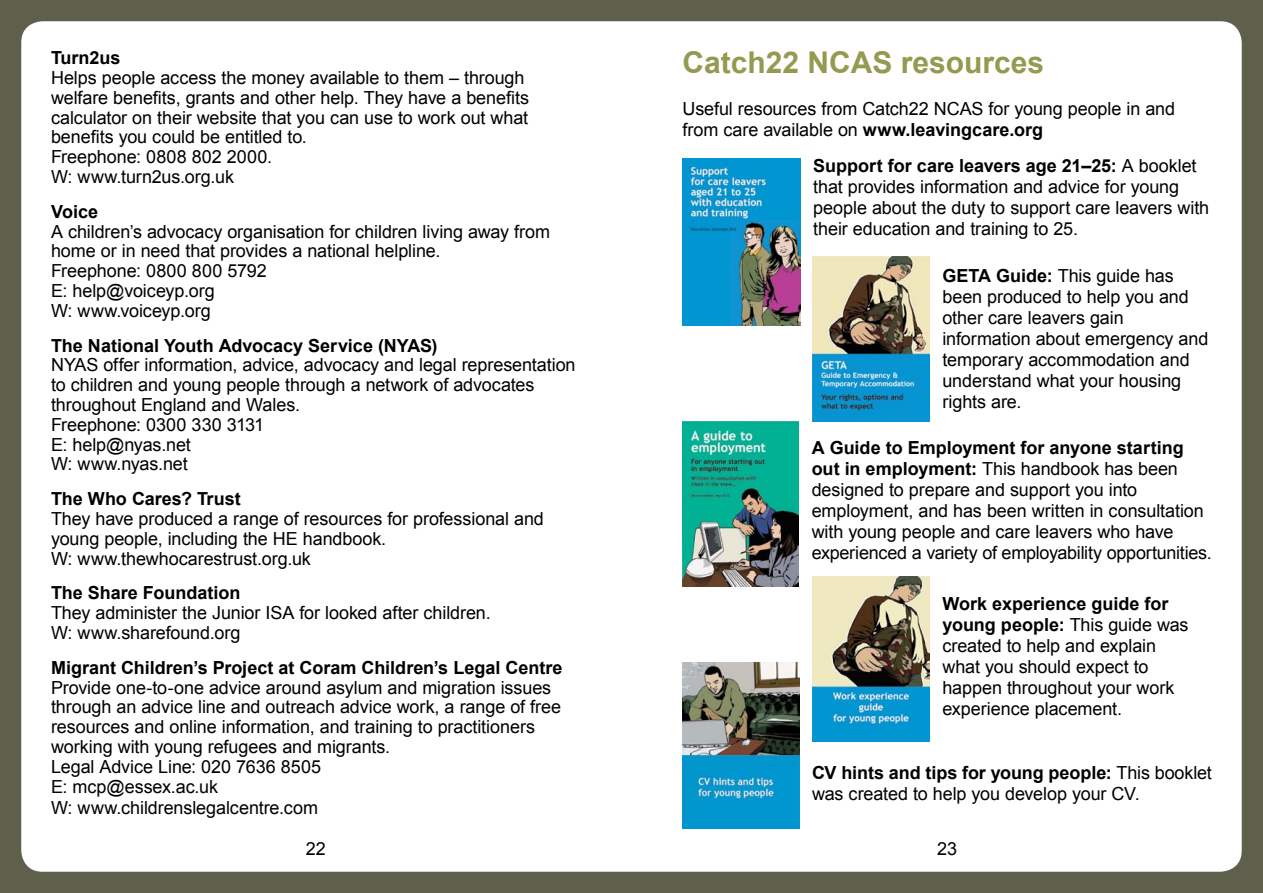
<style>
.page{position:relative;width:1263px;height:893px;background:#5f604b}
.page>*{position:absolute;margin:0;border:0;box-sizing:border-box;transform-origin:0 0}
.t1{font:700 30px "Arial";color:#949b50}
.t2{font:18px/21px "Arial";letter-spacing:-.005em;color:#000}
.t3{font:700 18px "Arial";color:#000}
.s1{font-weight:700}
</style>
<div class="page">
<div style="left:21px;top:21px;width:1221px;height:851px;background:#fff;border-radius:21px"></div>
<img style="left:682px;top:159px;width:118px;height:167px">
<img style="left:813px;top:256px;width:117px;height:165px">
<img style="left:813px;top:576px;width:117px;height:165px">
<img style="left:682px;top:422px;width:117px;height:164px">
<img style="left:682px;top:663px;width:117px;height:165px">
<h1 class="t1" style="left:682px;top:42px;width:363px">Catch22 NCAS resources</h1>
<p class="t2" style="left:682px;top:98px;width:494px">Useful resources from Catch22 NCAS for young people in and from care available on <span class="s1">www.leavingcare.org</span></p>
<p class="t2" style="left:813px;top:156px;width:397px"><span class="s1">Support for care leavers age 21–25:</span> A booklet that provides information and advice for young people about the duty to support care leavers with their education and training to 25.</p>
<p class="t2" style="left:942px;top:265px;width:267px"><span class="s1">GETA Guide:</span> This guide has been produced to help you and other care leavers gain information about emergency and temporary accommodation and understand what your housing rights are.</p>
<p class="t2" style="left:812px;top:438px;width:402px"><span class="s1">A Guide to Employment for anyone starting out in employment:</span> This handbook has been designed to prepare and support you into employment, and has been written in consultation with young people and care leavers who have experienced a variety of employability opportunities.</p>
<p class="t2" style="left:942px;top:593px;width:248px"><span class="s1">Work experience guide for young people:</span> This guide was created to help and explain what you should expect to happen throughout your work experience placement.</p>
<p class="t3" style="left:51px;top:46px;width:71px">Turn2us</p>
<p class="t2" style="left:51px;top:68px;width:479px;line-height:19.8px">Helps people access the money available to them – through welfare benefits, grants and other help. They have a benefits calculator on their website that you can use to work out what benefits you could be entitled to.<br>Freephone: 0808 802 2000.<br>W: www.turn2us.org.uk</p>
<p class="t3" style="left:51px;top:200px;width:49px">Voice</p>
<p class="t2" style="left:51px;top:222px;width:500px;line-height:19.8px">A children’s advocacy organisation for children living away from home or in need that provides a national helpline.<br>Freephone: 0800 800 5792<br>E: help@voiceyp.org<br>W: www.voiceyp.org</p>
<p class="t3" style="left:51px;top:333px;width:388px">The National Youth Advocacy Service (NYAS)</p>
<p class="t2" style="left:51px;top:355px;width:526px;line-height:19.8px">NYAS offer information, advice, advocacy and legal representation to children and young people through a network of advocates throughout England and Wales.<br>Freephone: 0300 330 3131<br>E: help@nyas.net<br>W: www.nyas.net</p>
<p class="t3" style="left:51px;top:487px;width:191px">The Who Cares? Trust</p>
<p class="t2" style="left:51px;top:509px;width:494px;line-height:19.8px">They have produced a range of resources for professional and young people, including the HE handbook.<br>W: www.thewhocarestrust.org.uk</p>
<p class="t3" style="left:51px;top:581px;width:191px">The Share Foundation</p>
<p class="t2" style="left:51px;top:603px;width:441px;line-height:19.8px">They administer the Junior ISA for looked after children.<br>W: www.sharefound.org</p>
<p class="t3" style="left:51px;top:656px;width:513px">Migrant Children’s Project at Coram Children’s Legal Centre</p>
<p class="t2" style="left:51px;top:678px;width:511px;line-height:20px">Provide one-to-one advice around asylum and migration issues through an advice line and outreach advice work, a range of free resources and online information, and training to practitioners working with young refugees and migrants.<br>Legal Advice Line: 020 7636 8505<br>E: mcp@essex.ac.uk<br>W: www.childrenslegalcentre.com</p>
<p class="t2" style="left:306px;top:838px;width:22px">22</p>
<p class="t2" style="left:937px;top:838px;width:22px">23</p>
<p class="t2" style="left:812px;top:762px;width:401px"><span class="s1">CV hints and tips for young people:</span> This booklet was created to help you develop your CV.</p>
</div>
